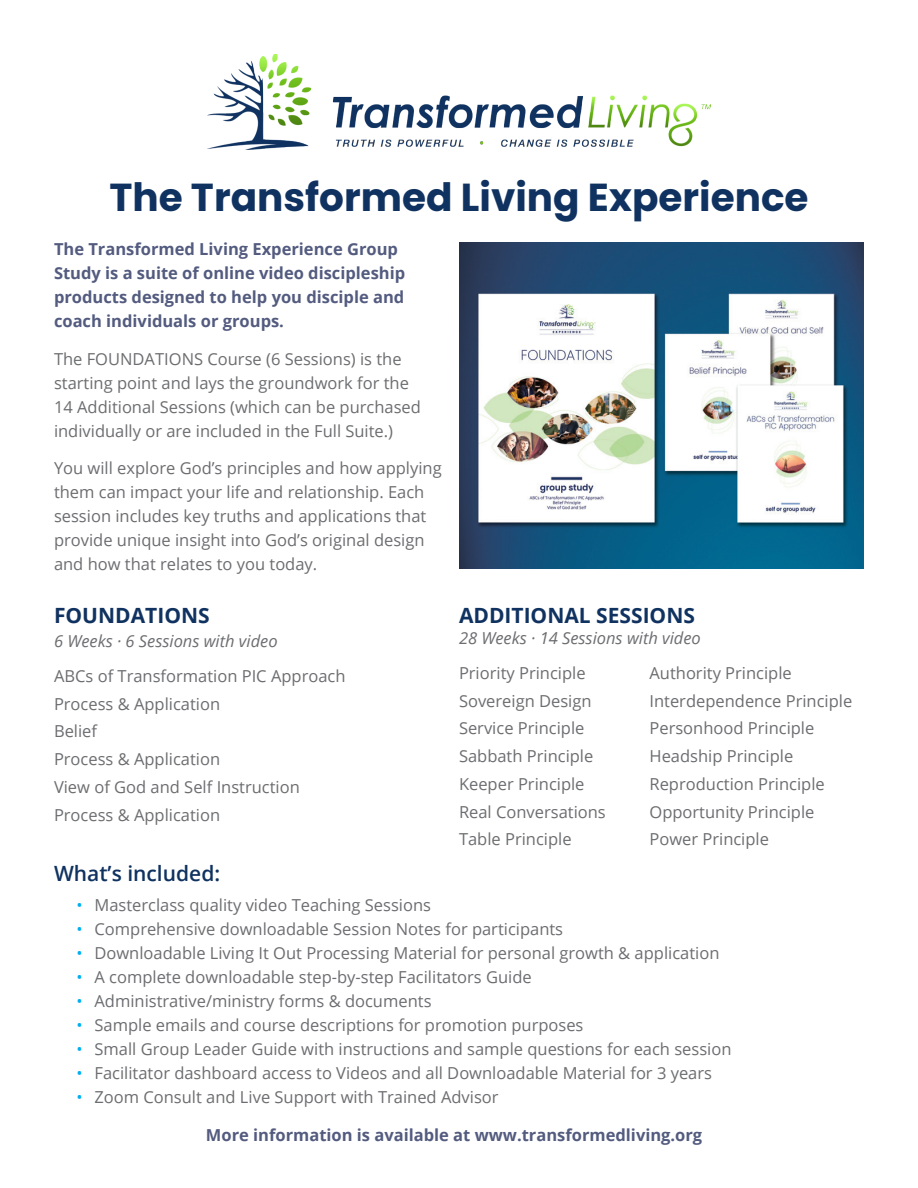
<style>
.page{position:relative;width:918px;height:1188px;background:#fff}
.page>*{position:absolute;margin:0;border:0;box-sizing:border-box;transform-origin:0 0}
.t1{font:700 39px "Poppins";color:#103260}
.t2{font:700 21px "Open Sans";color:#103260}
.t3{font:600 21px "Open Sans";color:#103260}
.t4{font:16.5px/24px "Open Sans";color:#6c6d70}
.t5{font:700 16.5px/24px "Open Sans";color:#535b7f}
.t6{font:italic 16.5px "Open Sans";color:#6c6d70}
.s1{color:#00aeef}
</style>
<div class="page">
<img style="left:207px;top:54px;width:504px;height:96px">
<img style="left:459px;top:243px;width:405px;height:326px">
<p class="t1" style="left:109px;top:174px;width:701px">The Transformed Living Experience</p>
<p class="t5" style="left:54px;top:237px;width:353px">The Transformed Living Experience Group Study is a suite of online video discipleship products designed to help you disciple and coach individuals or groups.</p>
<p class="t4" style="left:54px;top:346px;width:369px">The FOUNDATIONS Course (6 Sessions) is the starting point and lays the groundwork for the 14 Additional Sessions (which can be purchased individually or are included in the Full Suite.)</p>
<p class="t4" style="left:54px;top:456px;width:389px">You will explore God’s principles and how applying them can impact your life and relationship. Each session includes key truths and applications that provide unique insight into God’s original design and how that relates to you today.</p>
<p class="t2" style="left:54px;top:601px;width:157px">FOUNDATIONS</p>
<p class="t6" style="left:54px;top:630px;width:225px">6 Weeks · 6 Sessions with video</p>
<p class="t4" style="left:54px;top:664px;width:293px">ABCs of Transformation PIC Approach</p>
<p class="t4" style="left:54px;top:691px;width:168px">Process &amp; Application</p>
<p class="t4" style="left:54px;top:719px;width:45px">Belief</p>
<p class="t4" style="left:54px;top:747px;width:168px">Process &amp; Application</p>
<p class="t4" style="left:54px;top:775px;width:247px">View of God and Self Instruction</p>
<p class="t4" style="left:54px;top:802px;width:168px">Process &amp; Application</p>
<p class="t2" style="left:459px;top:601px;width:238px">ADDITIONAL SESSIONS</p>
<p class="t6" style="left:459px;top:627px;width:243px">28 Weeks · 14 Sessions with video</p>
<p class="t4" style="left:459px;top:661px;width:128px">Priority Principle</p>
<p class="t4" style="left:649px;top:661px;width:144px">Authority Principle</p>
<p class="t4" style="left:459px;top:688px;width:134px">Sovereign Design</p>
<p class="t4" style="left:649px;top:688px;width:204px">Interdependence Principle</p>
<p class="t4" style="left:459px;top:716px;width:127px">Service Principle</p>
<p class="t4" style="left:649px;top:716px;width:166px">Personhood Principle</p>
<p class="t4" style="left:459px;top:744px;width:136px">Sabbath Principle</p>
<p class="t4" style="left:649px;top:744px;width:145px">Headship Principle</p>
<p class="t4" style="left:459px;top:772px;width:127px">Keeper Principle</p>
<p class="t4" style="left:649px;top:772px;width:177px">Reproduction Principle</p>
<p class="t4" style="left:459px;top:799px;width:148px">Real Conversations</p>
<p class="t4" style="left:649px;top:799px;width:167px">Opportunity Principle</p>
<p class="t4" style="left:459px;top:827px;width:114px">Table Principle</p>
<p class="t4" style="left:649px;top:827px;width:121px">Power Principle</p>
<p class="t3" style="left:54px;top:858px;width:168px">What’s included:</p>
<p class="t4" style="left:76px;top:893px;width:356px"><span class="s1">•</span> Masterclass quality video Teaching Sessions</p>
<p class="t4" style="left:76px;top:917px;width:488px"><span class="s1">•</span> Comprehensive downloadable Session Notes for participants</p>
<p class="t4" style="left:76px;top:941px;width:645px"><span class="s1">•</span> Downloadable Living It Out Processing Material for personal growth &amp; application</p>
<p class="t4" style="left:76px;top:965px;width:457px"><span class="s1">•</span> A complete downloadable step-by-step Facilitators Guide</p>
<p class="t4" style="left:76px;top:989px;width:357px"><span class="s1">•</span> Administrative/ministry forms &amp; documents</p>
<p class="t4" style="left:76px;top:1013px;width:509px"><span class="s1">•</span> Sample emails and course descriptions for promotion purposes</p>
<p class="t4" style="left:76px;top:1037px;width:657px"><span class="s1">•</span> Small Group Leader Guide with instructions and sample questions for each session</p>
<p class="t4" style="left:76px;top:1061px;width:637px"><span class="s1">•</span> Facilitator dashboard access to Videos and all Downloadable Material for 3 years</p>
<p class="t4" style="left:76px;top:1085px;width:424px"><span class="s1">•</span> Zoom Consult and Live Support with Trained Advisor</p>
<p class="t5" style="left:206px;top:1122px;width:498px">More information is available at www.transformedliving.org</p>
</div>
